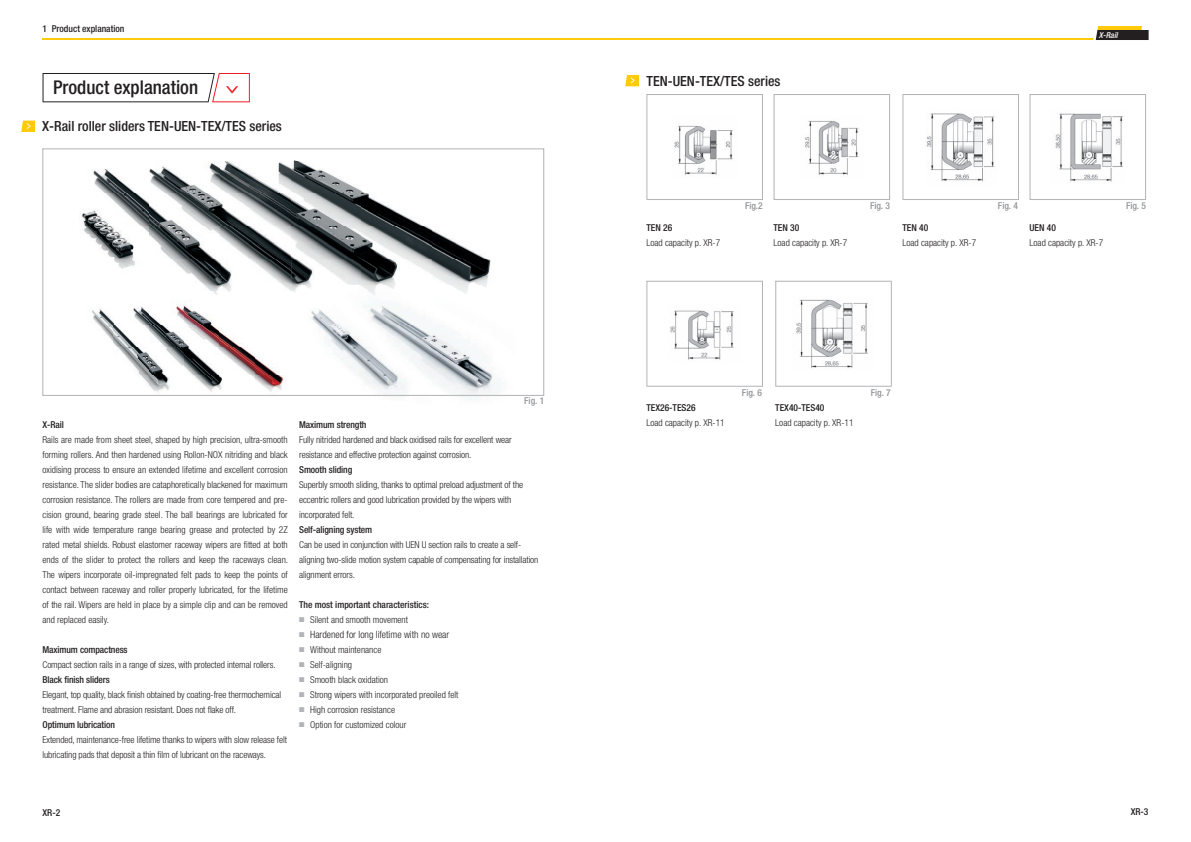
<style>
.page{position:relative;width:1191px;height:842px;background:#fff}
.page>*{position:absolute;margin:0;border:0;box-sizing:border-box;transform-origin:0 0}
.t1{font:500 condensed 19px "Helvetica Neue LT Std";color:#231f20}
.t2{font:500 condensed 14px "Helvetica Neue LT Std";color:#231f20}
.t3{font:300 condensed 10px "Helvetica Neue LT Std";color:#231f20}
.t4{font:300 condensed 9.5px/15px "Helvetica Neue LT Std";letter-spacing:-.01em;color:#231f20}
.t5{font:500 condensed 9.5px "Helvetica Neue LT Std";letter-spacing:-.01em;color:#231f20}
.t6{font:500 condensed 9.5px "Helvetica Neue LT Std";color:#939598}
.t7{font:italic 500 condensed 8.1px "Helvetica Neue LT Std";color:#fff}
.s1{color:#b2b3b7}
</style>
<div class="page">
<svg style="left:609px;top:26px;width:539px;height:14px"></svg>
<hr style="left:42px;top:38px;width:567px;height:2px;background:#feca0a">
<svg style="left:21px;top:121px;width:14px;height:11px"></svg>
<svg style="left:42px;top:148px;width:502px;height:248px"></svg>
<svg style="left:625px;top:75px;width:14px;height:11px"></svg>
<svg style="left:646px;top:94px;width:117px;height:106px"></svg>
<svg style="left:773px;top:94px;width:117px;height:106px"></svg>
<svg style="left:902px;top:94px;width:117px;height:106px"></svg>
<svg style="left:1029px;top:94px;width:117px;height:106px"></svg>
<img style="left:671px;top:116px;width:67px;height:62px">
<img style="left:799px;top:117px;width:65px;height:60px">
<img style="left:925px;top:109px;width:71px;height:76px">
<img style="left:1050px;top:110px;width:75px;height:74px">
<svg style="left:775px;top:281px;width:116px;height:106px"></svg>
<img style="left:792px;top:297px;width:82px;height:74px">
<svg style="left:646px;top:281px;width:117px;height:106px"></svg>
<img style="left:669px;top:305px;width:71px;height:58px">
<svg style="left:43px;top:73px;width:207px;height:29px"></svg>
<p class="t5" style="left:43px;top:23px;width:83px">1 Product explanation</p>
<h1 class="t1" style="left:53px;top:76px;width:147px">Product explanation</h1>
<h2 class="t2" style="left:42px;top:117px;width:241px">X-Rail roller sliders TEN-UEN-TEX/TES series</h2>
<p class="t5" style="left:43px;top:419px;width:23px">X-Rail</p>
<p class="t4" style="left:43px;top:432px;width:247px;text-align:justify">Rails are made from sheet steel, shaped by high precision, ultra-smooth forming rollers. And then hardened using Rollon-NOX nitriding and black oxidising process to ensure an extended lifetime and excellent corrosion resistance. The slider bodies are cataphoretically blackened for maximum corrosion resistance. The rollers are made from core tempered and pre&shy;cision ground, bearing grade steel. The ball bearings are lubricated for life with wide temperature range bearing grease and protected by 2Z rated metal shields. Robust elastomer raceway wipers are fitted at both ends of the slider to protect the rollers and keep the raceways clean.<br>The wipers incorporate oil-impregnated felt pads to keep the points of contact between raceway and roller properly lubricated, for the lifetime of the rail. Wipers are held in place by a simple clip and can be removed and replaced easily.</p>
<p class="t5" style="left:43px;top:644px;width:87px">Maximum compactness</p>
<p class="t4" style="left:43px;top:657px;width:235px">Compact section rails in a range of sizes, with protected internal rollers.</p>
<p class="t5" style="left:43px;top:674px;width:69px">Black finish sliders</p>
<p class="t4" style="left:43px;top:687px;width:240px">Elegant, top quality, black finish obtained by coating-free thermochemical treatment. Flame and abrasion resistant. Does not flake off.</p>
<p class="t5" style="left:43px;top:719px;width:74px">Optimum lubrication</p>
<p class="t4" style="left:43px;top:732px;width:246px">Extended, maintenance-free lifetime thanks to wipers with slow release felt lubricating pads that deposit a thin film of lubricant on the raceways.</p>
<p class="t6" style="left:524px;top:395px;width:22px">Fig. 1</p>
<p class="t5" style="left:299px;top:419px;width:69px">Maximum strength</p>
<p class="t4" style="left:299px;top:432px;width:214px">Fully nitrided hardened and black oxidised rails for excellent wear resistance and effective protection against corrosion.</p>
<p class="t5" style="left:299px;top:464px;width:55px">Smooth sliding</p>
<p class="t4" style="left:299px;top:477px;width:226px">Superbly smooth sliding, thanks to optimal preload adjustment of the eccentric rollers and good lubrication provided by the wipers with incorporated felt.</p>
<p class="t5" style="left:299px;top:524px;width:75px">Self-aligning system</p>
<p class="t4" style="left:299px;top:537px;width:241px">Can be used in conjunction with UEN U section rails to create a self&shy;aligning two-slide motion system capable of compensating for installation alignment errors.</p>
<p class="t5" style="left:299px;top:599px;width:131px">The most important characteristics:</p>
<p class="t4" style="left:299px;top:612px;width:110px"><span class="s1">■</span> Silent and smooth movement</p>
<p class="t3" style="left:299px;top:628px;width:152px"><span class="s1">■</span> Hardened for long lifetime with no wear</p>
<p class="t4" style="left:299px;top:642px;width:84px"><span class="s1">■</span> Without maintenance</p>
<p class="t4" style="left:299px;top:657px;width:54px"><span class="s1">■</span> Self-aligning</p>
<p class="t4" style="left:299px;top:672px;width:90px"><span class="s1">■</span> Smooth black oxidation</p>
<p class="t4" style="left:299px;top:687px;width:161px"><span class="s1">■</span> Strong wipers with incorporated preoiled felt</p>
<p class="t4" style="left:299px;top:702px;width:97px"><span class="s1">■</span> High corrosion resistance</p>
<p class="t4" style="left:299px;top:717px;width:109px"><span class="s1">■</span> Option for customized colour</p>
<h2 class="t2" style="left:646px;top:73px;width:136px">TEN-UEN-TEX/TES series</h2>
<p class="t7" style="left:1098px;top:30px;width:21px">X-Rail</p>
<p class="t5" style="left:646px;top:222px;width:27px">TEN 26</p>
<p class="t4" style="left:646px;top:235px;width:75px">Load capacity p. XR-7</p>
<p class="t6" style="left:745px;top:200px;width:19px">Fig.2</p>
<p class="t5" style="left:773px;top:222px;width:27px">TEN 30</p>
<p class="t4" style="left:773px;top:235px;width:75px">Load capacity p. XR-7</p>
<p class="t6" style="left:870px;top:200px;width:22px">Fig. 3</p>
<p class="t5" style="left:902px;top:222px;width:27px">TEN 40</p>
<p class="t4" style="left:902px;top:235px;width:75px">Load capacity p. XR-7</p>
<p class="t6" style="left:998px;top:200px;width:22px">Fig. 4</p>
<p class="t6" style="left:1126px;top:200px;width:22px">Fig. 5</p>
<p class="t5" style="left:1029px;top:222px;width:28px">UEN 40</p>
<p class="t4" style="left:1029px;top:235px;width:75px">Load capacity p. XR-7</p>
<p class="t5" style="left:646px;top:402px;width:51px">TEX26-TES26</p>
<p class="t4" style="left:646px;top:415px;width:80px">Load capacity p. XR-11</p>
<p class="t6" style="left:742px;top:387px;width:22px">Fig. 6</p>
<p class="t5" style="left:775px;top:402px;width:51px">TEX40-TES40</p>
<p class="t4" style="left:775px;top:415px;width:80px">Load capacity p. XR-11</p>
<p class="t6" style="left:870px;top:387px;width:22px">Fig. 7</p>
<p class="t5" style="left:43px;top:807px;width:19px">XR-2</p>
<p class="t5" style="left:1130px;top:806px;width:19px">XR-3</p>
</div>
